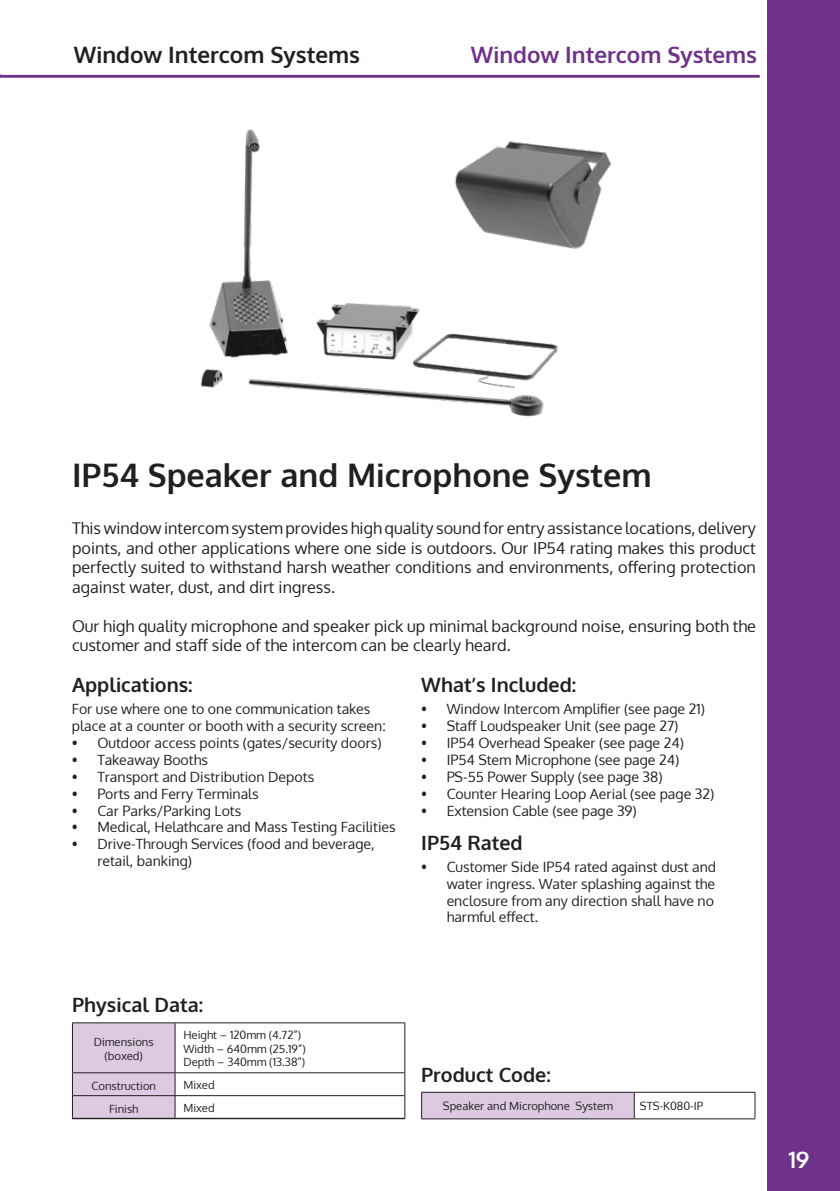
<style>
.page{position:relative;width:840px;height:1191px;background:#fff}
.page>*{position:absolute;margin:0;border:0;box-sizing:border-box;transform-origin:0 0}
.t1{font:700 32.4px "Oxygen";color:#231f20}
.t2{font:700 22.6px "Oxygen";color:#6e328a}
.t3{font:700 22.6px "Oxygen";color:#231f20}
.t4{font:700 22.6px "Oxygen";color:#fff}
.t5{font:700 19.8px "Oxygen";color:#231f20}
.t6{font:16.2px/19.4px "Oxygen";color:#231f20;text-align:justify}
.t7{font:14px/17px "Oxygen";color:#231f20}
.t8{font:11.2px/13.6px "Oxygen";color:#231f20;text-align:center}
</style>
<div class="page">
<img style="left:200px;top:129px;width:412px;height:288px">
<hr style="left:72px;top:1117px;width:103px;height:2px;background:#231f20">
<hr style="left:175px;top:1022px;width:230px;height:1px;background:#231f20">
<hr style="left:404px;top:1023px;width:1px;height:49px;background:#231f20">
<hr style="left:175px;top:1072px;width:230px;height:1px;background:#231f20">
<hr style="left:175px;top:1095px;width:230px;height:1px;background:#231f20">
<svg style="left:72px;top:1022px;width:104px;height:96px;background:#d2bfd6"></svg>
<svg style="left:404px;top:1073px;width:1px;height:44px"></svg>
<hr style="left:175px;top:1117px;width:230px;height:2px;background:#231f20">
<div style="left:421px;top:1092px;width:213px;height:26px;background:#ddc9e2"></div>
<hr style="left:421px;top:1092px;width:213px;height:1px;background:#231f20">
<svg style="left:421px;top:1092px;width:1px;height:26px"></svg>
<hr style="left:634px;top:1092px;width:121px;height:1px;background:#231f20">
<svg style="left:633px;top:1092px;width:1px;height:26px"></svg>
<svg style="left:754px;top:1092px;width:1px;height:26px"></svg>
<hr style="left:421px;top:1118px;width:213px;height:1px;background:#231f20">
<hr style="left:634px;top:1118px;width:121px;height:1px;background:#231f20">
<hr style="left:0;top:75px;width:759px;height:3px;background:#6e328a">
<div style="left:767px;top:0;width:72px;height:1191px;background:#6e328a"></div>
<p class="t3" style="left:74px;top:41px;width:288px">Window Intercom Systems</p>
<p class="t2" style="left:470px;top:41px;width:288px">Window Intercom Systems</p>
<p class="t1" style="left:72px;top:455px;width:581px">IP54 Speaker and Microphone System</p>
<p class="t6" style="left:72px;top:519px;width:685px">This window intercom system provides high quality sound for entry assistance locations, delivery points, and other applications where one side is outdoors. Our IP54 rating makes this product perfectly suited to withstand harsh weather conditions and environments, offering protection against water, dust, and dirt ingress.</p>
<p class="t6" style="left:72px;top:616px;width:685px">Our high quality microphone and speaker pick up minimal background noise, ensuring both the customer and staff side of the intercom can be clearly heard.</p>
<p class="t5" style="left:72px;top:672px;width:122px">Applications:</p>
<p class="t7" style="left:72px;top:700px;width:315px">For use where one to one communication takes place at a counter or booth with a security screen:</p>
<p class="t7" style="left:72px;top:734px;width:311px">• Outdoor access points (gates/security doors)</p>
<p class="t7" style="left:72px;top:751px;width:137px">• Takeaway Booths</p>
<p class="t7" style="left:72px;top:768px;width:243px">• Transport and Distribution Depots</p>
<p class="t7" style="left:72px;top:785px;width:188px">• Ports and Ferry Terminals</p>
<p class="t7" style="left:72px;top:802px;width:171px">• Car Parks/Parking Lots</p>
<p class="t7" style="left:72px;top:819px;width:325px">• Medical, Helathcare and Mass Testing Facilities</p>
<p class="t7" style="left:97px;top:836px;width:278px;text-indent:-25px">• Drive-Through Services (food and beverage, retail, banking)</p>
<p class="t5" style="left:421px;top:672px;width:156px">What’s Included:</p>
<p class="t7" style="left:421px;top:700px;width:285px">• Window Intercom Amplifier (see page 21)</p>
<p class="t7" style="left:421px;top:717px;width:258px">• Staff Loudspeaker Unit (see page 27)</p>
<p class="t7" style="left:421px;top:734px;width:264px">• IP54 Overhead Speaker (see page 24)</p>
<p class="t7" style="left:421px;top:751px;width:259px">• IP54 Stem Microphone (see page 24)</p>
<p class="t7" style="left:421px;top:768px;width:243px">• PS-55 Power Supply (see page 38)</p>
<p class="t7" style="left:421px;top:785px;width:294px">• Counter Hearing Loop Aerial (see page 32)</p>
<p class="t7" style="left:421px;top:802px;width:217px">• Extension Cable (see page 39)</p>
<p class="t5" style="left:421px;top:830px;width:103px">IP54 Rated</p>
<p class="t7" style="left:446px;top:858px;width:271px;text-indent:-25px">• Customer Side IP54 rated against dust and water ingress. Water splashing against the enclosure from any direction shall have no harmful effect.</p>
<p class="t5" style="left:72px;top:992px;width:132px">Physical Data:</p>
<p class="t8" style="left:94px;top:1035px;width:61px">Dimensions (boxed)</p>
<p class="t8" style="left:183px;top:1028px;width:119px">Height – 120mm (4.72”)</p>
<p class="t8" style="left:183px;top:1042px;width:124px">Width – 640mm (25.19”)</p>
<p class="t8" style="left:183px;top:1055px;width:123px">Depth – 340mm (13.38”)</p>
<p class="t8" style="left:91px;top:1079px;width:66px">Construction</p>
<p class="t8" style="left:183px;top:1078px;width:33px">Mixed</p>
<p class="t8" style="left:109px;top:1102px;width:31px">Finish</p>
<p class="t8" style="left:183px;top:1101px;width:33px">Mixed</p>
<p class="t5" style="left:421px;top:1062px;width:131px">Product Code:</p>
<p class="t8" style="left:442px;top:1099px;width:171px">Speaker and Microphone System</p>
<p class="t8" style="left:639px;top:1099px;width:65px">STS-K080-IP</p>
<p class="t4" style="left:788px;top:1146px;width:22px">19</p>
</div>
